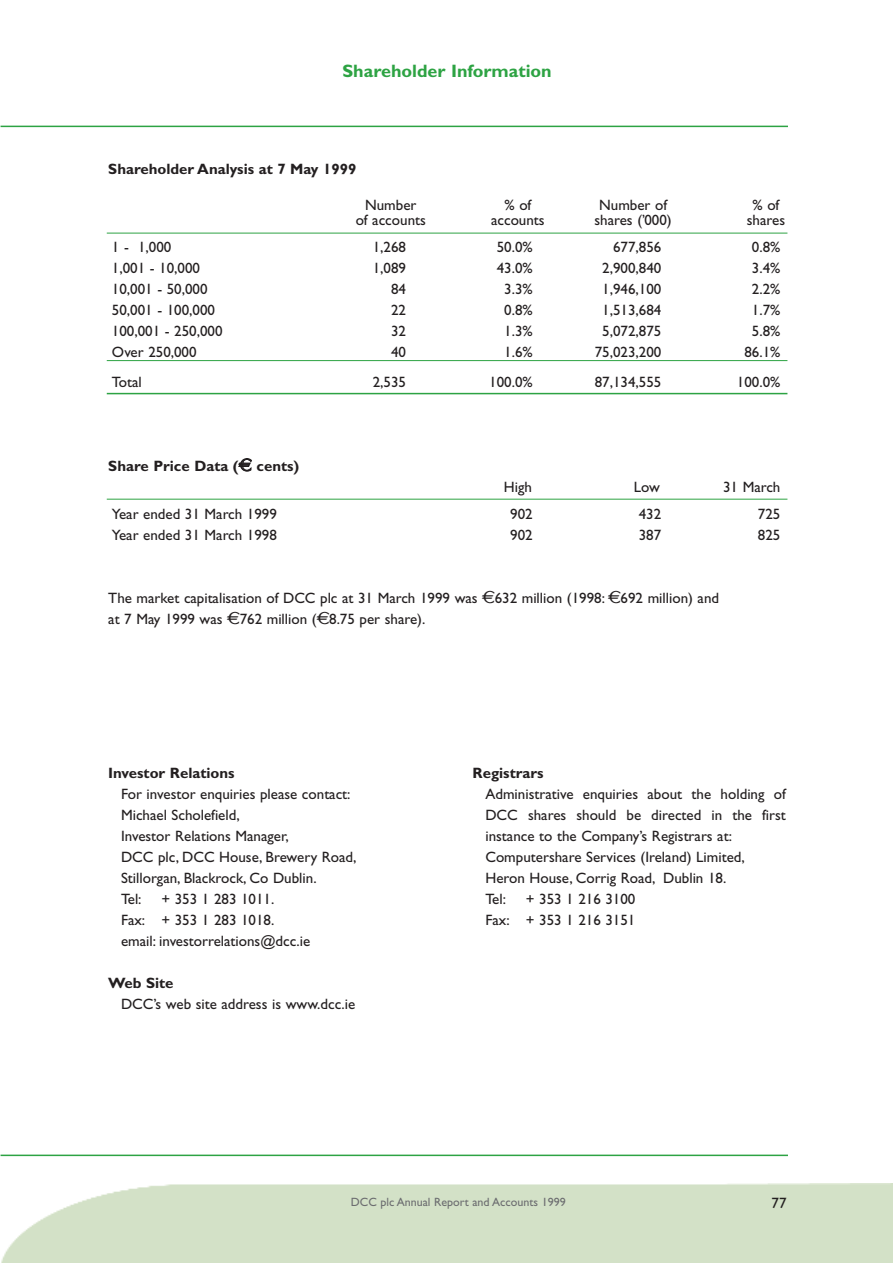
<style>
.page{position:relative;width:893px;height:1263px;background:#fff}
.page>*{position:absolute;margin:0;border:0;box-sizing:border-box;transform-origin:0 0}
.t1{font:700 18px "Gill Sans";color:#2da343}
.t2{font:15px/21px "Gill Sans";color:#231f20}
.t3{font:700 15px "Gill Sans";color:#231f20}
.t4{font:12px "Gill Sans";color:#6c6d70}
.s1{font-family:"Euro etica";font-weight:400}
.s2{font-family:"Euro etica"}
</style>
<div class="page">
<hr style="left:1px;top:126px;width:787px;height:1px;background:#2da343">
<hr style="left:1px;top:1155px;width:787px;height:1px;background:#2da343">
<hr style="left:107px;top:233px;width:680px;height:1px;background:#2da343">
<hr style="left:107px;top:360px;width:680px;height:1px;background:#2da343">
<hr style="left:107px;top:393px;width:680px;height:1px;background:#2da343">
<hr style="left:107px;top:499px;width:680px;height:1px;background:#2da343">
<p class="t1" style="left:342px;top:64px;width:211px">Shareholder Information</p>
<p class="t3" style="left:108px;top:164px;width:249px">Shareholder Analysis at 7 May 1999</p>
<p class="t2" style="left:365px;top:196px;width:53px">Number</p>
<p class="t2" style="left:504px;top:196px;width:28px">% of</p>
<p class="t2" style="left:599px;top:196px;width:70px">Number of</p>
<p class="t2" style="left:752px;top:196px;width:28px">% of</p>
<p class="t2" style="left:356px;top:211px;width:72px">of accounts</p>
<p class="t2" style="left:491px;top:211px;width:55px">accounts</p>
<p class="t2" style="left:594px;top:211px;width:79px">shares (’000)</p>
<p class="t2" style="left:746px;top:211px;width:40px">shares</p>
<p class="t2" style="left:112px;top:238px;width:61px">1 - 1,000</p>
<p class="t2" style="left:373px;top:238px;width:35px">1,268</p>
<p class="t2" style="left:497px;top:238px;width:37px">50.0%</p>
<p class="t2" style="left:613px;top:238px;width:50px">677,856</p>
<p class="t2" style="left:752px;top:238px;width:30px">0.8%</p>
<p class="t2" style="left:112px;top:259px;width:90px">1,001 - 10,000</p>
<p class="t2" style="left:373px;top:259px;width:35px">1,089</p>
<p class="t2" style="left:497px;top:259px;width:37px">43.0%</p>
<p class="t2" style="left:602px;top:259px;width:61px">2,900,840</p>
<p class="t2" style="left:752px;top:259px;width:30px">3.4%</p>
<p class="t2" style="left:112px;top:280px;width:97px">10,001 - 50,000</p>
<p class="t2" style="left:391px;top:280px;width:16px">84</p>
<p class="t2" style="left:504px;top:280px;width:30px">3.3%</p>
<p class="t2" style="left:602px;top:280px;width:61px">1,946,100</p>
<p class="t2" style="left:752px;top:280px;width:30px">2.2%</p>
<p class="t2" style="left:112px;top:301px;width:105px">50,001 - 100,000</p>
<p class="t2" style="left:391px;top:301px;width:16px">22</p>
<p class="t2" style="left:504px;top:301px;width:30px">0.8%</p>
<p class="t2" style="left:602px;top:301px;width:61px">1,513,684</p>
<p class="t2" style="left:752px;top:301px;width:30px">1.7%</p>
<p class="t2" style="left:112px;top:322px;width:112px">100,001 - 250,000</p>
<p class="t2" style="left:391px;top:322px;width:16px">32</p>
<p class="t2" style="left:504px;top:322px;width:30px">1.3%</p>
<p class="t2" style="left:602px;top:322px;width:61px">5,072,875</p>
<p class="t2" style="left:752px;top:322px;width:30px">5.8%</p>
<p class="t2" style="left:112px;top:343px;width:86px">Over 250,000</p>
<p class="t2" style="left:391px;top:343px;width:16px">40</p>
<p class="t2" style="left:504px;top:343px;width:30px">1.6%</p>
<p class="t2" style="left:594px;top:343px;width:68px">75,023,200</p>
<p class="t2" style="left:744px;top:343px;width:37px">86.1%</p>
<p class="t2" style="left:112px;top:373px;width:31px">Total</p>
<p class="t2" style="left:373px;top:373px;width:35px">2,535</p>
<p class="t2" style="left:489px;top:373px;width:45px">100.0%</p>
<p class="t2" style="left:594px;top:373px;width:68px">87,134,555</p>
<p class="t2" style="left:737px;top:373px;width:45px">100.0%</p>
<p class="t3" style="left:108px;top:461px;width:193px">Share Price Data (<span class="s1">E</span> cents)</p>
<p class="t2" style="left:504px;top:478px;width:30px">High</p>
<p class="t2" style="left:633px;top:478px;width:28px">Low</p>
<p class="t2" style="left:723px;top:478px;width:59px">31 March</p>
<p class="t2" style="left:112px;top:505px;width:166px">Year ended 31 March 1999</p>
<p class="t2" style="left:510px;top:505px;width:24px">902</p>
<p class="t2" style="left:638px;top:505px;width:24px">432</p>
<p class="t2" style="left:758px;top:505px;width:24px">725</p>
<p class="t2" style="left:112px;top:526px;width:166px">Year ended 31 March 1998</p>
<p class="t2" style="left:510px;top:526px;width:24px">902</p>
<p class="t2" style="left:638px;top:526px;width:24px">387</p>
<p class="t2" style="left:758px;top:526px;width:24px">825</p>
<p class="t2" style="left:108px;top:589px;width:612px">The market capitalisation of DCC plc at 31 March 1999 was <span class="s2">E</span>632 million (1998: <span class="s2">E</span>692 million) and at 7 May 1999 was <span class="s2">E</span>762 million (<span class="s2">E</span>8.75 per share).</p>
<p class="t3" style="left:108px;top:767px;width:128px">Investor Relations</p>
<p class="t2" style="left:121px;top:785px;width:237px">For investor enquiries please contact:<br>Michael Scholefield,<br>Investor Relations Manager,<br>DCC plc, DCC House, Brewery Road,<br>Stillorgan, Blackrock, Co Dublin.<br>Tel:</p>
<p class="t2" style="left:121px;top:890px;width:191px;text-indent:40px">+ 353 1 283 1011.<br>Fax: + 353 1 283 1018. email: investorrelations@dcc.ie</p>
<p class="t3" style="left:108px;top:977px;width:67px">Web Site</p>
<p class="t2" style="left:121px;top:995px;width:236px">DCC’s web site address is www.dcc.ie</p>
<p class="t3" style="left:472px;top:767px;width:72px">Registrars</p>
<p class="t2" style="left:485px;top:785px;width:302px">Administrative enquiries about the holding of DCC shares should be directed in the first instance to the Company’s Registrars at:<br>Computershare Services (Ireland) Limited, Heron House, Corrig Road, Dublin 18.<br>Tel:</p>
<p class="t2" style="left:485px;top:890px;width:152px;text-align:right">+ 353 1 216 3100<br>Fax: + 353 1 216 3151</p>
<p class="t4" style="left:351px;top:1198px;width:216px">DCC plc Annual Report and Accounts 1999</p>
<p class="t2" style="left:771px;top:1194px;width:16px">77</p>
</div>
